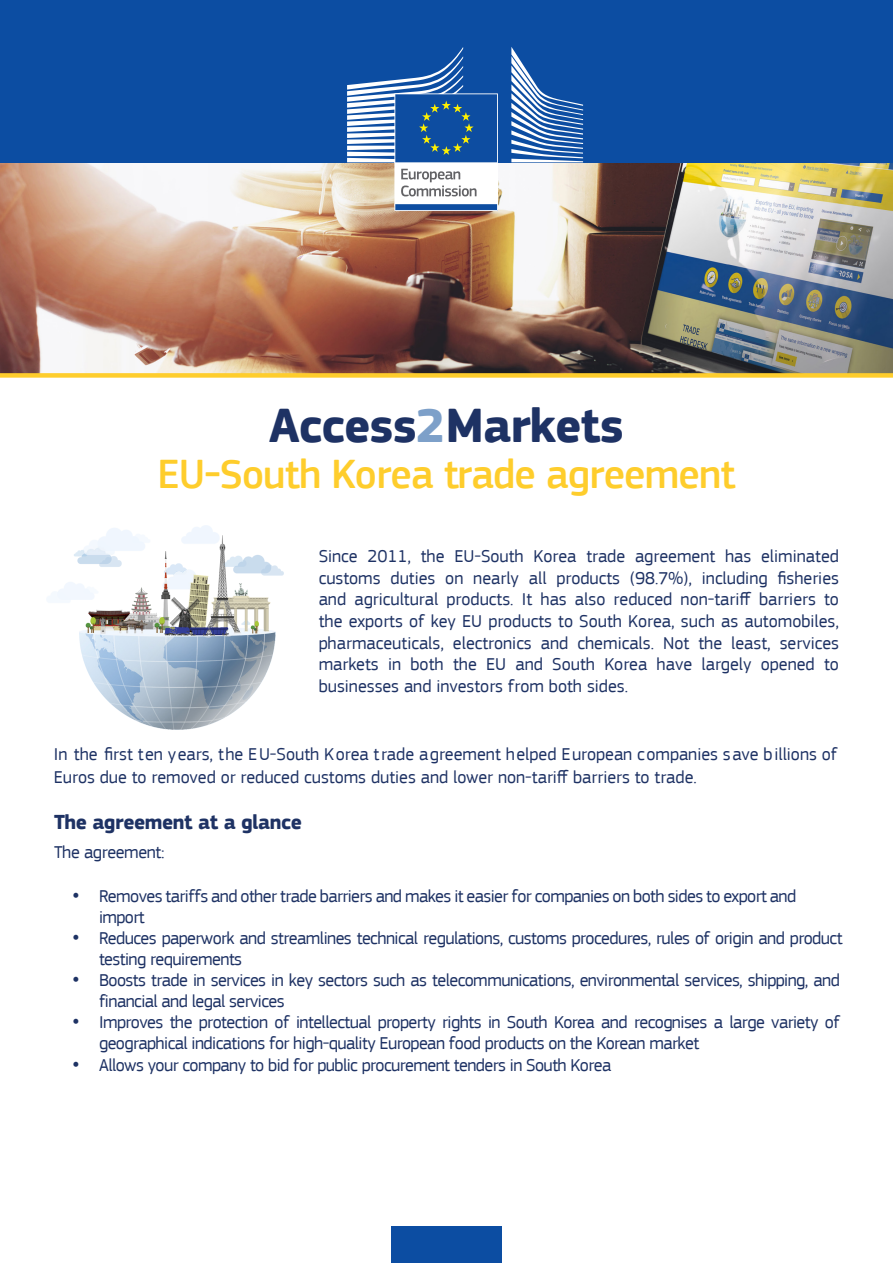
<style>
.page{position:relative;width:893px;height:1263px;background:#fff}
.page>*{position:absolute;margin:0;border:0;box-sizing:border-box;transform-origin:0 0}
.t1{font:700 49.5px "EC Square Sans Pro";letter-spacing:-.02em;color:#1e3264}
.t2{font:500 42px "EC Square Sans Pro";letter-spacing:-.02em;color:#fecd2c}
.t3{font:700 21px "EC Square Sans Pro";letter-spacing:-.02em;color:#1e3264}
.t4{font:18px/21.6px "EC Square Sans Pro";letter-spacing:-.03em;color:#1e3264}
.t5{font:18px/22.5px "EC Square Sans Pro";color:#1e3264}
.s1{color:#7da0c9}
.s2{font-size:27px}
</style>
<div class="page">
<img style="left:0;top:162px;width:893px;height:211px">
<div style="left:0;top:0;width:893px;height:162px;background:#0c4da2"></div>
<svg style="left:511px;top:47px;width:72px;height:115px"></svg>
<svg style="left:347px;top:47px;width:151px;height:164px"></svg>
<div style="left:391px;top:1226px;width:111px;height:37px;background:#0c4da2"></div>
<div style="left:0;top:373px;width:893px;height:5px;background:#fecd2c"></div>
<img style="left:47px;top:526px;width:236px;height:203px">
<p class="t1" style="left:269px;top:395px;width:356px">Access<span class="s1">2</span>Markets</p>
<p class="t2" style="left:157px;top:450px;width:579px">EU-South Korea trade agreement</p>
<p class="t4" style="left:319px;top:546px;width:522px;text-align:justify">Since 2011, the EU-South Korea trade agreement has eliminated customs duties on nearly all products (98.7%), including fisheries and agricultural products. It has also reduced non-tariff barriers to the exports of key EU products to South Korea, such as automobiles, pharmaceuticals, electronics and chemicals. Not the least, services markets in both the EU and South Korea have largely opened to businesses and investors from both sides.</p>
<p class="t5" style="left:54px;top:743px;width:785px">In the first ten years, the EU-South Korea trade agreement helped European companies save billions of<br>Euros due to removed or reduced customs duties and lower non-tariff barriers to trade.</p>
<p class="t3" style="left:54px;top:809px;width:249px">The agreement at a glance</p>
<p class="t4" style="left:54px;top:841px;width:112px">The agreement:</p>
<p class="t4" style="left:99px;top:885px;width:699px;line-height:21px;text-indent:-27px"><span class="s2">•</span> Removes tariffs and other trade barriers and makes it easier for companies on both sides to export and import</p>
<p class="t4" style="left:99px;top:927px;width:745px;line-height:21px;text-indent:-27px"><span class="s2">•</span> Reduces paperwork and streamlines technical regulations, customs procedures, rules of origin and product testing requirements</p>
<p class="t4" style="left:99px;top:969px;width:742px;line-height:21px;text-indent:-27px"><span class="s2">•</span> Boosts trade in services in key sectors such as telecommunications, environmental services, shipping, and financial and legal services</p>
<p class="t4" style="left:99px;top:1011px;width:742px;line-height:21px;text-indent:-27px"><span class="s2">•</span> Improves the protection of intellectual property rights in South Korea and recognises a large variety of geographical indications for high-quality European food products on the Korean market</p>
<p class="t4" style="left:72px;top:1054px;width:541px"><span class="s2">•</span> Allows your company to bid for public procurement tenders in South Korea</p>
</div>
